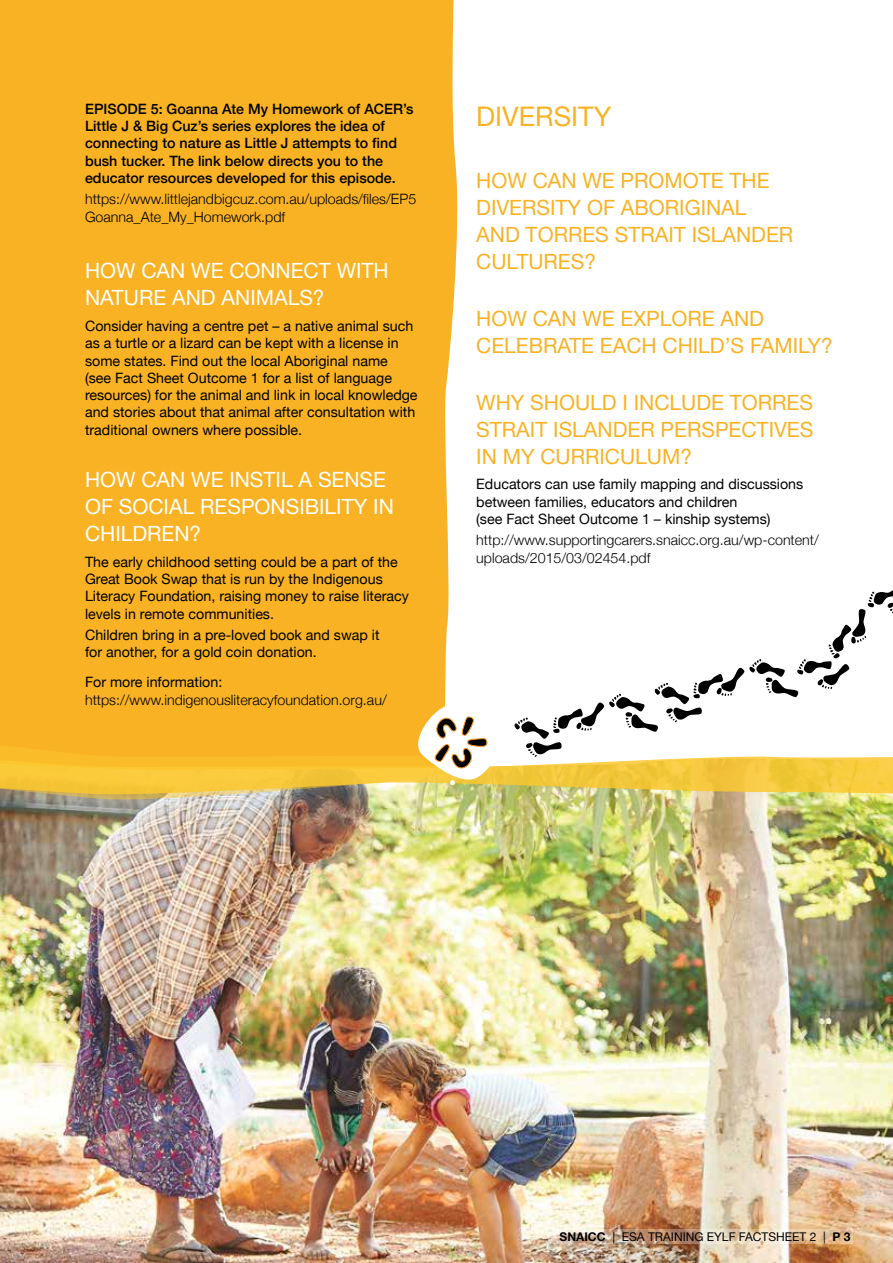
<style>
.page{position:relative;width:893px;height:1263px;background:#fff}
.page>*{position:absolute;margin:0;border:0;box-sizing:border-box;transform-origin:0 0}
.t1{font:27px "Helvetica Neue";color:#f9b224}
.t2{font:21px/27px "Helvetica Neue";color:#f9b224}
.t3{font:21px/27px "Helvetica Neue";color:#fff}
.t4{font:14.25px/17.2px "Helvetica Neue";color:#000}
.t5{font:300 14.25px/17.2px "Helvetica Neue";color:#000}
.t6{font:500 14.25px/17.2px "Helvetica Neue";color:#000}
.t7{font:12px "Helvetica Neue";color:#000}
.s1{font-weight:700}
</style>
<div class="page">
<div style="left:0;top:0;width:458px;height:588px;background:#f9b224"></div>
<img style="left:0;top:801px;width:893px;height:462px">
<svg style="left:549px;top:1229px;width:304px;height:14px"></svg>
<svg style="left:0;top:588px;width:893px;height:213px"></svg>
<p class="t6" style="left:85px;top:99px;width:330px">EPISODE 5: Goanna Ate My Homework of ACER’s Little J &amp; Big Cuz’s series explores the idea of connecting to nature as Little J attempts to find bush tucker. The link below directs you to the educator resources developed for this episode.</p>
<p class="t5" style="left:85px;top:190px;width:333px">https://www.littlejandbigcuz.com.au/uploads/files/EP5<br>Goanna_Ate_My_Homework.pdf</p>
<h2 class="t3" style="left:85px;top:259px;width:305px">HOW CAN WE CONNECT WITH<br>NATURE AND ANIMALS?</h2>
<p class="t4" style="left:85px;top:318px;width:334px">Consider having a centre pet – a native animal such as a turtle or a lizard can be kept with a license in some states. Find out the local Aboriginal name<br>(see Fact Sheet Outcome 1 for a list of language resources) for the animal and link in local knowledge and stories about that animal after consultation with traditional owners where possible.</p>
<h2 class="t3" style="left:85px;top:467px;width:310px">HOW CAN WE INSTIL A SENSE<br>OF SOCIAL RESPONSIBILITY IN<br>CHILDREN?</h2>
<p class="t4" style="left:85px;top:554px;width:325px">The early childhood setting could be a part of the Great Book Swap that is run by the Indigenous Literacy Foundation, raising money to raise literacy levels in remote communities.</p>
<p class="t4" style="left:85px;top:627px;width:296px">Children bring in a pre-loved book and swap it for another, for a gold coin donation.</p>
<p class="t4" style="left:85px;top:675px;width:139px">For more information:</p>
<p class="t5" style="left:85px;top:690px;width:303px">https://www.indigenousliteracyfoundation.org.au/</p>
<h1 class="t1" style="left:476px;top:97px;width:136px">DIVERSITY</h1>
<h2 class="t2" style="left:476px;top:168px;width:318px">HOW CAN WE PROMOTE THE<br>DIVERSITY OF ABORIGINAL<br>AND TORRES STRAIT ISLANDER<br>CULTURES?</h2>
<h2 class="t2" style="left:476px;top:306px;width:358px">HOW CAN WE EXPLORE AND<br>CELEBRATE EACH CHILD’S FAMILY?</h2>
<h2 class="t2" style="left:476px;top:390px;width:339px;text-align:justify">WHY SHOULD I INCLUDE TORRES STRAIT ISLANDER PERSPECTIVES IN MY CURRICULUM?</h2>
<p class="t4" style="left:476px;top:476px;width:329px">Educators can use family mapping and discussions between families, educators and children<br>(see Fact Sheet Outcome 1 – kinship systems)</p>
<p class="t5" style="left:476px;top:531px;width:344px">http://www.supportingcarers.snaicc.org.au/wp-content/ uploads/2015/03/02454.pdf</p>
<p class="t7" style="left:559px;top:1228px;width:292px"><span class="s1">SNAICC</span> | ESA TRAINING EYLF FACTSHEET 2 | <span class="s1">P 3</span></p>
</div>
